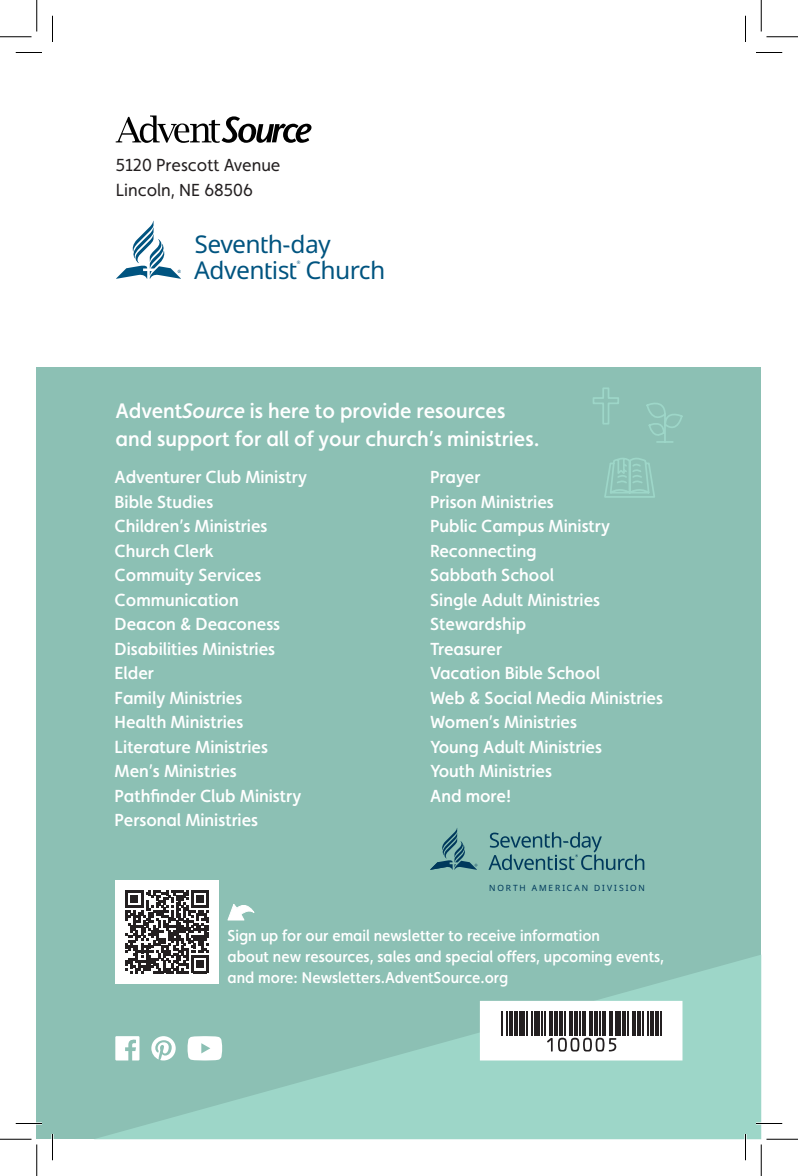
<style>
.page{position:relative;width:798px;height:1176px;background:#fff}
.page>*{position:absolute;margin:0;border:0;box-sizing:border-box;transform-origin:0 0}
.t1{font:24.5px/26.2px "Advent Sans Logo";color:#005480}
.Cover_Description{font:500 21px/28px "Faricy New";color:#fff}
.Cover_Description-2{font:500 17.5px "Faricy New";color:#fff}
.t2{font:17.5px "Faricy New";color:#231f20}
.t3{font:500 15.75px/21px "Faricy New";color:#fff}
.t4{font:8.58px "Advent Sans Logo";letter-spacing:.225em;color:#00395c}
.s1{font-style:italic}
</style>
<div class="page">
<div style="left:37px;top:368px;width:724px;height:771px;background:#8cc0b4"></div>
<svg style="left:96px;top:955px;width:665px;height:184px"></svg>
<svg style="left:476px;top:996px;width:211px;height:69px;background:#bec7c5"></svg>
<svg style="left:116px;top:116px;width:196px;height:27px"></svg>
<svg style="left:116px;top:221px;width:65px;height:58px"></svg>
<svg style="left:115px;top:1036px;width:24px;height:25px"></svg>
<svg style="left:151px;top:1036px;width:25px;height:25px"></svg>
<svg style="left:227px;top:904px;width:28px;height:17px"></svg>
<svg style="left:593px;top:387px;width:90px;height:111px"></svg>
<div style="left:116px;top:880px;width:103px;height:103px;background:#fff"></div>
<svg style="left:126px;top:890px;width:83px;height:83px"></svg>
<svg style="left:188px;top:1036px;width:34px;height:24px"></svg>
<svg style="left:488px;top:832px;width:156px;height:38px"></svg>
<svg style="left:430px;top:828px;width:47px;height:42px"></svg>
<hr style="left:16px;top:1122px;width:26px;height:3px;background:#fff">
<hr style="left:756px;top:1122px;width:26px;height:3px;background:#fff">
<hr style="left:51px;top:1134px;width:3px;height:26px;background:#fff">
<hr style="left:744px;top:1134px;width:3px;height:26px;background:#fff">
<svg style="left:16px;top:52px;width:26px;height:1px"></svg>
<svg style="left:756px;top:52px;width:26px;height:1px"></svg>
<svg style="left:16px;top:1123px;width:26px;height:1px"></svg>
<svg style="left:756px;top:1123px;width:26px;height:1px"></svg>
<svg style="left:52px;top:16px;width:1px;height:26px"></svg>
<svg style="left:52px;top:1134px;width:1px;height:26px"></svg>
<svg style="left:745px;top:16px;width:1px;height:26px"></svg>
<svg style="left:745px;top:1134px;width:1px;height:26px"></svg>
<hr style="left:0;top:36px;width:32px;height:1px;background:#000">
<hr style="left:766px;top:36px;width:32px;height:1px;background:#000">
<hr style="left:0;top:1139px;width:32px;height:1px;background:#000">
<hr style="left:766px;top:1139px;width:32px;height:1px;background:#000">
<hr style="left:36px;top:0;width:1px;height:32px;background:#000">
<hr style="left:36px;top:1144px;width:1px;height:32px;background:#000">
<hr style="left:761px;top:0;width:1px;height:32px;background:#000">
<hr style="left:761px;top:1144px;width:1px;height:32px;background:#000">
<p class="t2" style="left:116px;top:155px;width:166px">5120 Prescott Avenue</p>
<p class="t2" style="left:116px;top:179px;width:139px">Lincoln, NE 68506</p>
<p class="t1" style="left:194px;top:231px;width:192px">Seventh-day<br>Adventist® Church</p>
<p class="Cover_Description" style="left:116px;top:397px;width:426px">Advent<span class="s1">Source</span> is here to provide resources and support for all of your church’s ministries.</p>
<p class="Cover_Description-2" style="left:115px;top:467px;width:194px">Adventurer Club Ministry</p>
<p class="Cover_Description-2" style="left:115px;top:491px;width:100px">Bible Studies</p>
<p class="Cover_Description-2" style="left:115px;top:516px;width:154px">Children’s Ministries</p>
<p class="Cover_Description-2" style="left:115px;top:540px;width:101px">Church Clerk</p>
<p class="Cover_Description-2" style="left:115px;top:565px;width:148px">Commuity Services</p>
<p class="Cover_Description-2" style="left:115px;top:589px;width:126px">Communication</p>
<p class="Cover_Description-2" style="left:115px;top:614px;width:167px">Deacon &amp; Deaconess</p>
<p class="Cover_Description-2" style="left:115px;top:638px;width:162px">Disabilities Ministries</p>
<p class="Cover_Description-2" style="left:115px;top:663px;width:41px">Elder</p>
<p class="Cover_Description-2" style="left:115px;top:687px;width:129px">Family Ministries</p>
<p class="Cover_Description-2" style="left:115px;top:712px;width:130px">Health Ministries</p>
<p class="Cover_Description-2" style="left:115px;top:736px;width:155px">Literature Ministries</p>
<p class="Cover_Description-2" style="left:115px;top:761px;width:124px">Men’s Ministries</p>
<p class="Cover_Description-2" style="left:115px;top:785px;width:188px">Pathfinder Club Ministry</p>
<p class="Cover_Description-2" style="left:115px;top:810px;width:145px">Personal Ministries</p>
<p class="Cover_Description-2" style="left:430px;top:467px;width:52px">Prayer</p>
<p class="Cover_Description-2" style="left:430px;top:491px;width:125px">Prison Ministries</p>
<p class="Cover_Description-2" style="left:430px;top:516px;width:182px">Public Campus Ministry</p>
<p class="Cover_Description-2" style="left:430px;top:540px;width:108px">Reconnecting</p>
<p class="Cover_Description-2" style="left:430px;top:565px;width:126px">Sabbath School</p>
<p class="Cover_Description-2" style="left:430px;top:589px;width:172px">Single Adult Ministries</p>
<p class="Cover_Description-2" style="left:430px;top:614px;width:98px">Stewardship</p>
<p class="Cover_Description-2" style="left:430px;top:638px;width:73px">Treasurer</p>
<p class="Cover_Description-2" style="left:430px;top:663px;width:172px">Vacation Bible School</p>
<p class="Cover_Description-2" style="left:430px;top:687px;width:234px">Web &amp; Social Media Ministries</p>
<p class="Cover_Description-2" style="left:430px;top:712px;width:148px">Women’s Ministries</p>
<p class="Cover_Description-2" style="left:430px;top:736px;width:173px">Young Adult Ministries</p>
<p class="Cover_Description-2" style="left:430px;top:761px;width:123px">Youth Ministries</p>
<p class="Cover_Description-2" style="left:430px;top:785px;width:83px">And more!</p>
<p class="t4" style="left:489px;top:882px;width:157px">NORTH AMERICAN DIVISION</p>
<p class="t3" style="left:228px;top:925px;width:438px">Sign up for our email newsletter to receive information<br>about new resources, sales and special offers, upcoming events, and more: Newsletters.AdventSource.org</p>
</div>
